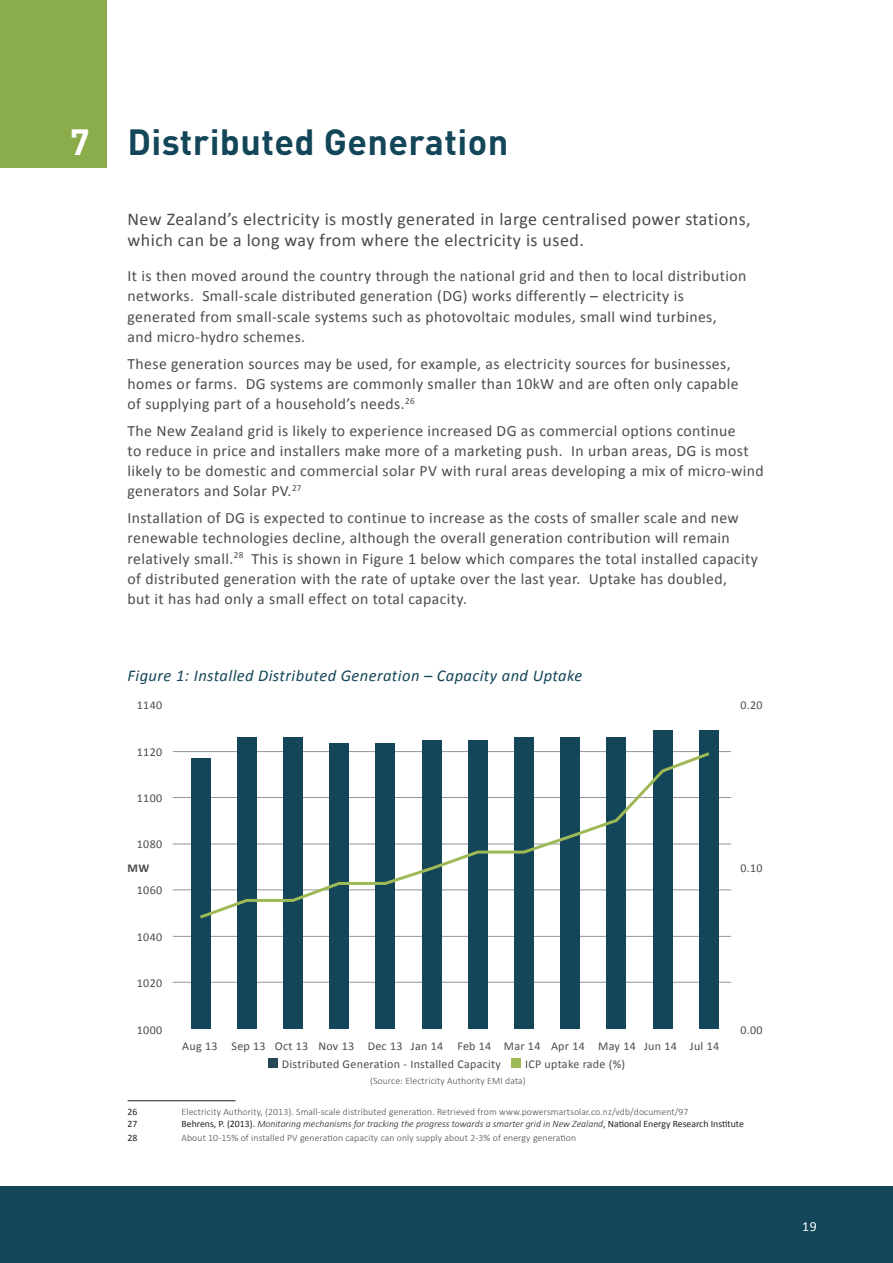
<style>
.page{position:relative;width:893px;height:1263px;background:#fff}
.page>*{position:absolute;margin:0;border:0;box-sizing:border-box;transform-origin:0 0}
.Section_Header_-_Din{font:700 36px "DINOT";letter-spacing:.01em;color:#134658}
.NEW_Chapter_Number{font:700 36px "DINOT";color:#fff}
.NEW_Pull_quote{font:18px/21px "Calibri";letter-spacing:.025em;color:#494a4b}
.Subhead2{font:italic 16.5px "Calibri";letter-spacing:.025em;color:#134658}
.Body{font:15.75px/20.2px "Calibri";letter-spacing:.025em;color:#4b4c4d}
.t1{font:13.8px "Calibri";color:#fff}
.Table_Body{font:12px "Calibri";letter-spacing:.025em;color:#4b4c4d}
.Table_Body-2{font:700 12px "Calibri";color:#4b4c4d}
.Footnote_text{font:300 9.75px "Calibri";letter-spacing:.01em;color:#4b4c4d}
.Footnote_text-2{font:italic 300 9.75px "Calibri";color:#231f20}
.Source{font:300 9.75px "Calibri";letter-spacing:.01em;color:#4b4c4d}
.Footnote_text-3{font:9.75px "Calibri";color:#231f20}
.s1{font-weight:400;font-style:normal}
</style>
<div class="page">
<div style="left:0;top:1186px;width:893px;height:77px;background:#134658"></div>
<hr style="left:128px;top:1100px;width:108px;height:1px;background:#231f20">
<div style="left:0;top:0;width:107px;height:168px;background:#8bac4a"></div>
<hr style="left:173px;top:751px;width:558px;height:1px;background:#939598">
<hr style="left:173px;top:797px;width:558px;height:1px;background:#939598">
<hr style="left:173px;top:843px;width:558px;height:1px;background:#939598">
<hr style="left:173px;top:889px;width:558px;height:1px;background:#939598">
<hr style="left:173px;top:936px;width:558px;height:1px;background:#939598">
<hr style="left:173px;top:982px;width:558px;height:1px;background:#939598">
<div style="left:191px;top:758px;width:19px;height:271px;background:#134658"></div>
<div style="left:237px;top:737px;width:19px;height:292px;background:#134658"></div>
<div style="left:283px;top:737px;width:20px;height:292px;background:#134658"></div>
<div style="left:329px;top:744px;width:20px;height:285px;background:#134658"></div>
<div style="left:376px;top:744px;width:19px;height:285px;background:#134658"></div>
<div style="left:422px;top:741px;width:19px;height:288px;background:#134658"></div>
<div style="left:468px;top:741px;width:19px;height:288px;background:#134658"></div>
<div style="left:514px;top:737px;width:20px;height:292px;background:#134658"></div>
<div style="left:560px;top:737px;width:20px;height:292px;background:#134658"></div>
<div style="left:607px;top:737px;width:19px;height:292px;background:#134658"></div>
<div style="left:653px;top:730px;width:19px;height:299px;background:#134658"></div>
<div style="left:699px;top:730px;width:19px;height:299px;background:#134658"></div>
<svg style="left:197px;top:750px;width:513px;height:171px"></svg>
<div style="left:511px;top:1059px;width:9px;height:9px;background:#9eb956"></div>
<div style="left:268px;top:1059px;width:9px;height:9px;background:#254756"></div>
<p class="NEW_Chapter_Number" style="left:70px;top:119px;width:21px">7</p>
<p class="Section_Header_-_Din" style="left:128px;top:119px;width:382px">Distributed Generation</p>
<p class="NEW_Pull_quote" style="left:128px;top:209px;width:625px">New Zealand’s electricity is mostly generated in large centralised power stations, which can be a long way from where the electricity is used.</p>
<p class="Body" style="left:128px;top:266px;width:620px">It is then moved around the country through the national grid and then to local distribution networks. Small-scale distributed generation (DG) works differently – electricity is generated from small-scale systems such as photovoltaic modules, small wind turbines,<br>and micro-hydro schemes.</p>
<p class="Body" style="left:128px;top:353px;width:613px">These generation sources may be used, for example, as electricity sources for businesses, homes or farms. DG systems are commonly smaller than 10kW and are often only capable of supplying part of a household’s needs.<sup>26</sup></p>
<p class="Body" style="left:128px;top:420px;width:638px">The New Zealand grid is likely to experience increased DG as commercial options continue<br>to reduce in price and installers make more of a marketing push. In urban areas, DG is most likely to be domestic and commercial solar PV with rural areas developing a mix of micro-wind generators and Solar PV.<sup>27</sup></p>
<p class="Body" style="left:128px;top:508px;width:632px">Installation of DG is expected to continue to increase as the costs of smaller scale and new renewable technologies decline, although the overall generation contribution will remain relatively small.<sup>28</sup> This is shown in Figure 1 below which compares the total installed capacity of distributed generation with the rate of uptake over the last year. Uptake has doubled,<br>but it has had only a small effect on total capacity.</p>
<p class="Subhead2" style="left:128px;top:664px;width:456px">Figure 1: Installed Distributed Generation – Capacity and Uptake</p>
<p class="Table_Body" style="left:740px;top:698px;width:24px">0.20</p>
<p class="Table_Body" style="left:137px;top:698px;width:27px">1140</p>
<p class="Table_Body" style="left:137px;top:745px;width:27px">1120</p>
<p class="Table_Body" style="left:137px;top:790px;width:27px">1100</p>
<p class="Table_Body" style="left:137px;top:837px;width:27px">1080</p>
<p class="Table_Body" style="left:137px;top:883px;width:27px">1060</p>
<p class="Table_Body" style="left:137px;top:929px;width:27px">1040</p>
<p class="Table_Body" style="left:137px;top:975px;width:27px">1020</p>
<p class="Table_Body" style="left:137px;top:1022px;width:27px">1000</p>
<p class="Table_Body" style="left:740px;top:1022px;width:24px">0.00</p>
<p class="Table_Body-2" style="left:128px;top:860px;width:23px">MW</p>
<p class="Table_Body" style="left:740px;top:861px;width:24px">0.10</p>
<p class="Table_Body" style="left:182px;top:1039px;width:37px">Aug 13</p>
<p class="Table_Body" style="left:232px;top:1039px;width:36px">Sep 13</p>
<p class="Table_Body" style="left:275px;top:1039px;width:35px">Oct 13</p>
<p class="Table_Body" style="left:318px;top:1039px;width:37px">Nov 13</p>
<p class="Table_Body" style="left:368px;top:1039px;width:36px">Dec 13</p>
<p class="Table_Body" style="left:411px;top:1039px;width:34px">Jan 14</p>
<p class="Table_Body" style="left:457px;top:1039px;width:35px">Feb 14</p>
<p class="Table_Body" style="left:504px;top:1039px;width:38px">Mar 14</p>
<p class="Table_Body" style="left:551px;top:1039px;width:35px">Apr 14</p>
<p class="Table_Body" style="left:598px;top:1039px;width:39px">May 14</p>
<p class="Table_Body" style="left:644px;top:1039px;width:34px">Jun 14</p>
<p class="Table_Body" style="left:690px;top:1039px;width:31px">Jul 14</p>
<p class="Table_Body" style="left:282px;top:1056px;width:221px">Distributed Generation - Installed Capacity</p>
<p class="Table_Body" style="left:525px;top:1056px;width:102px">ICP uptake rade (%)</p>
<p class="Source" style="left:370px;top:1074px;width:157px">(Source: Electricity Authority EMI data)</p>
<p class="Footnote_text-3" style="left:128px;top:1105px;width:11px">26</p>
<p class="Footnote_text" style="left:182px;top:1106px;width:508px">Electricity Authority, (2013). Small-scale distributed generation. Retrieved from www.powersmartsolar.co.nz/vdb/document/97</p>
<p class="Footnote_text-3" style="left:128px;top:1117px;width:11px">27</p>
<p class="Footnote_text-2" style="left:182px;top:1117px;width:564px"><span class="s1">Behrens, P. (2013).</span> Monitoring mechanisms for tracking the progress towards a smarter grid in New Zealand<span class="s1">, National Energy Research Institute</span></p>
<p class="Footnote_text-3" style="left:128px;top:1131px;width:11px">28</p>
<p class="Footnote_text" style="left:182px;top:1132px;width:396px">About 10-15% of installed PV generation capacity can only supply about 2-3% of energy generation</p>
<p class="t1" style="left:802px;top:1218px;width:16px">19</p>
</div>
